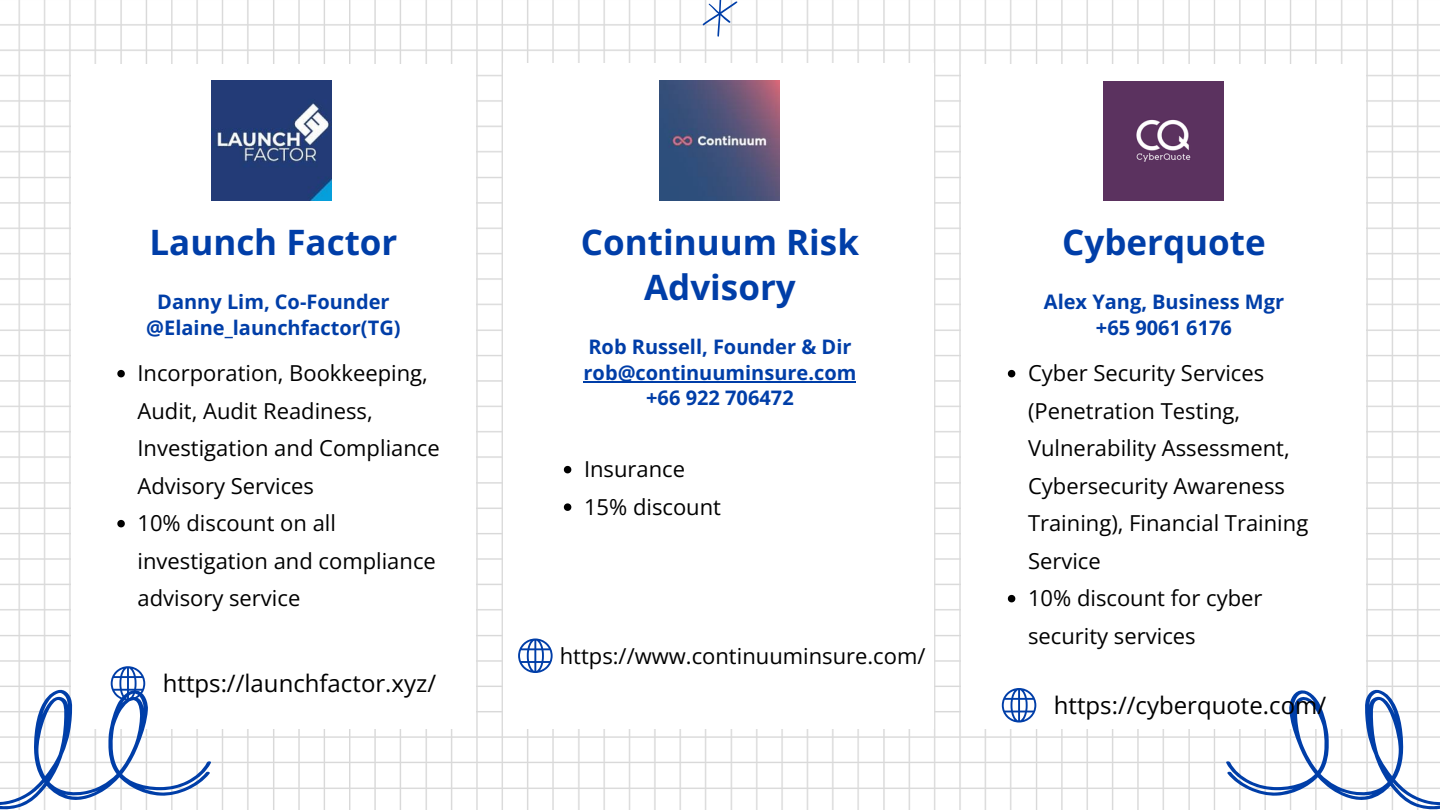
<style>
.page{position:relative;width:1440px;height:810px;background:#fff}
.page>*{position:absolute;margin:0;border:0;box-sizing:border-box;transform-origin:0 0}
.t1{font:700 35px/45px "Open Sans";color:#003ea8;text-align:center}
.t2{font:24px "Open Sans";color:#000}
.t3{font:22px/37.5px "Open Sans";color:#000}
.t4{font:700 20px "Open Sans";color:#003ea8}
</style>
<div class="page">
<img style="left:0;top:0;width:1440px;height:810px">
<div style="left:71px;top:64px;width:405px;height:665px;background:#fff"></div>
<div style="left:503px;top:64px;width:430px;height:665px;background:#fff"></div>
<div style="left:962px;top:64px;width:404px;height:665px;background:#fff"></div>
<svg style="left:1225px;top:682px;width:215px;height:128px"></svg>
<svg style="left:703px;top:0;width:34px;height:36px"></svg>
<img style="left:212px;top:81px;width:120px;height:120px">
<svg style="left:0;top:666px;width:212px;height:144px"></svg>
<img style="left:660px;top:81px;width:120px;height:120px">
<hr style="left:584px;top:381px;width:272px;height:2px;background:#003ea8">
<svg style="left:564px;top:466px;width:7px;height:7px"></svg>
<svg style="left:564px;top:503px;width:7px;height:8px"></svg>
<svg style="left:518px;top:638px;width:35px;height:35px"></svg>
<img style="left:1104px;top:81px;width:120px;height:120px">
<svg style="left:117px;top:370px;width:8px;height:7px"></svg>
<svg style="left:117px;top:520px;width:8px;height:7px"></svg>
<svg style="left:1008px;top:370px;width:7px;height:7px"></svg>
<svg style="left:1008px;top:595px;width:7px;height:7px"></svg>
<svg style="left:1002px;top:688px;width:34px;height:35px"></svg>
<p class="t1" style="left:149px;top:219px;width:250px">Launch Factor</p>
<p class="t4" style="left:157px;top:288px;width:234px">Danny Lim, Co-Founder</p>
<h1 class="t4" style="left:146px;top:314px;width:256px">@Elaine_launchfactor(TG)</h1>
<p class="t3" style="left:137px;top:354px;width:304px">Incorporation, Bookkeeping,<br>Audit, Audit Readiness,<br>Investigation and Compliance<br>Advisory Services</p>
<p class="t3" style="left:137px;top:504px;width:300px">10% discount on all investigation and compliance advisory service</p>
<p class="t2" style="left:163px;top:666px;width:275px">https://launchfactor.xyz/</p>
<h1 class="t1" style="left:581px;top:219px;width:280px">Continuum Risk<br>Advisory</h1>
<p class="t4" style="left:588px;top:333px;width:265px">Rob Russell, Founder &amp; Dir</p>
<p class="t4" style="left:584px;top:359px;width:274px">rob@continuuminsure.com</p>
<p class="t4" style="left:646px;top:384px;width:149px">+66 922 706472</p>
<p class="t3" style="left:584px;top:450px;width:103px">Insurance</p>
<p class="t3" style="left:584px;top:487px;width:139px">15% discount</p>
<p class="t3" style="left:560px;top:636px;width:367px">https://www.continuuminsure.com/</p>
<p class="t1" style="left:1062px;top:219px;width:205px">Cyberquote</p>
<p class="t4" style="left:1044px;top:288px;width:242px">Alex Yang, Business Mgr</p>
<h2 class="t4" style="left:1096px;top:314px;width:138px">+65 9061 6176</h2>
<p class="t3" style="left:1028px;top:354px;width:282px">Cyber Security Services (Penetration Testing,<br>Vulnerability Assessment,<br>Cybersecurity Awareness<br>Training), Financial Training<br>Service</p>
<h1 class="t3" style="left:1028px;top:579px;width:236px">10% discount for cyber security services</h1>
<p class="t2" style="left:1054px;top:688px;width:274px">https://cyberquote.com/</p>
</div>
